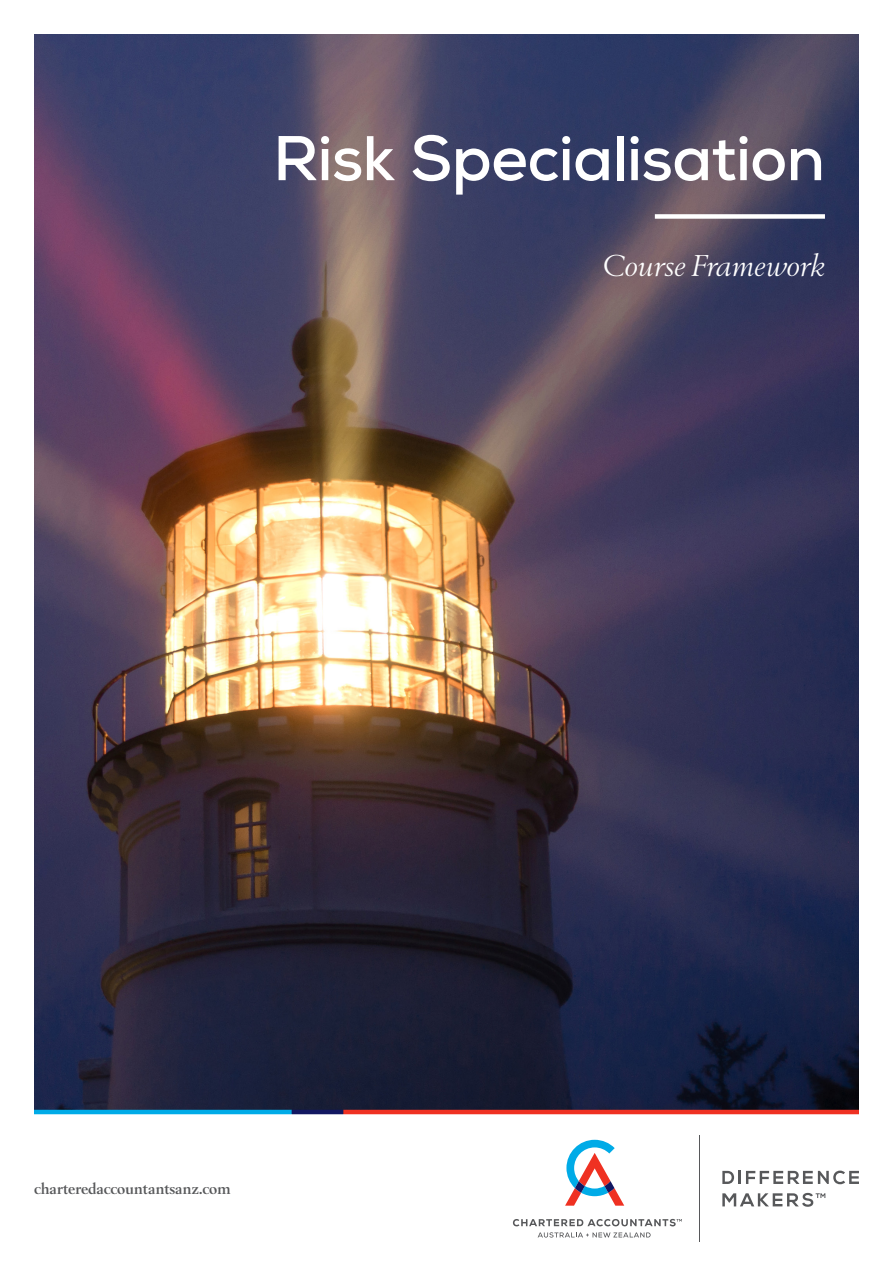
<style>
.page{position:relative;width:893px;height:1263px;background:#fff}
.page>*{position:absolute;margin:0;border:0;box-sizing:border-box;transform-origin:0 0}
.Nexa_Cover_Main_Head{font:700 63px "Nexa";letter-spacing:-.015em;color:#fff}
.Berling_Cover_Sub_he{font:italic 31.5px "Berling";color:#fff}
.t1{font:700 16.5px "Berling";letter-spacing:-.01em;color:#57585a}
</style>
<div class="page">
<img style="left:34px;top:34px;width:825px;height:1076px">
<div style="left:655px;top:214px;width:170px;height:5px;background:#fff"></div>
<hr style="left:34px;top:1110px;width:258px;height:4px;background:#00abe7">
<hr style="left:292px;top:1110px;width:51px;height:4px;background:#121761">
<hr style="left:343px;top:1110px;width:516px;height:4px;background:#ef3122">
<hr style="left:699px;top:1135px;width:1px;height:107px;background:#57585a">
<svg style="left:722px;top:1170px;width:137px;height:14px"></svg>
<svg style="left:722px;top:1193px;width:103px;height:14px"></svg>
<svg style="left:565px;top:1140px;width:59px;height:66px"></svg>
<svg style="left:538px;top:1232px;width:113px;height:5px"></svg>
<svg style="left:513px;top:1219px;width:169px;height:7px"></svg>
<p class="Nexa_Cover_Main_Head" style="left:273px;top:118px;width:553px">Risk Specialisation</p>
<p class="Berling_Cover_Sub_he" style="left:603px;top:249px;width:224px">Course Framework</p>
<p class="t1" style="left:34px;top:1180px;width:198px">charteredaccountantsanz.com</p>
</div>
